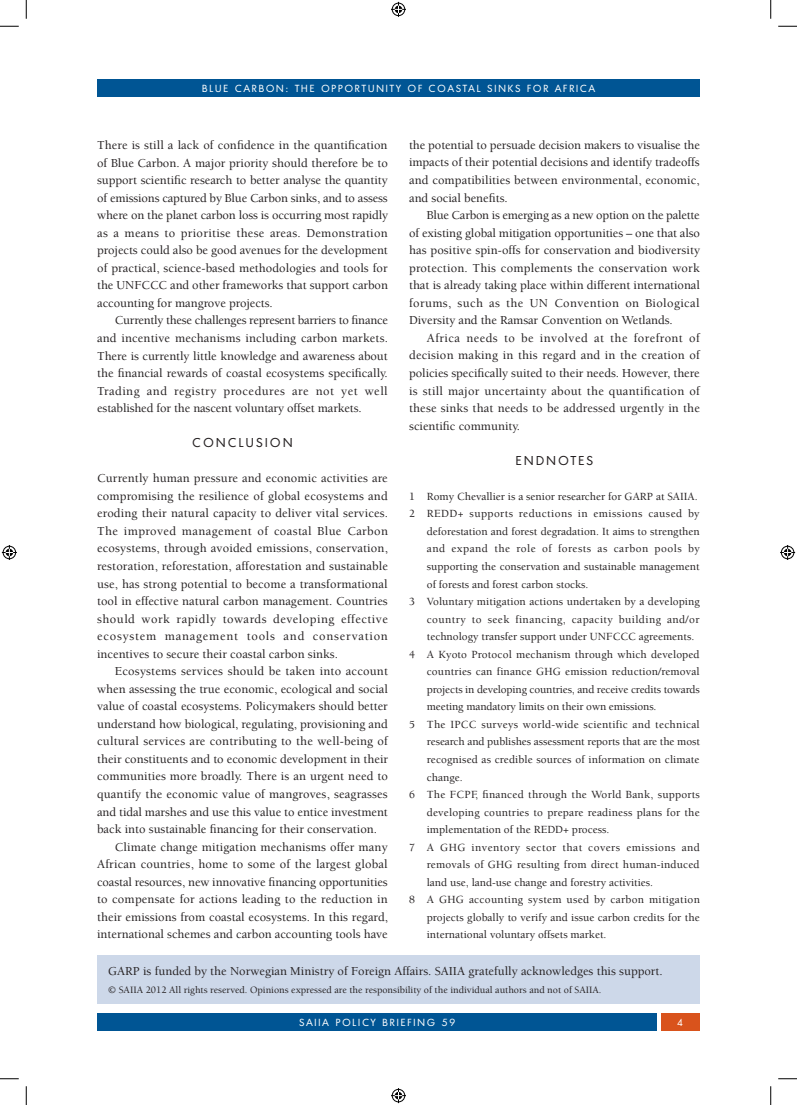
<style>
.page{position:relative;width:797px;height:1105px;background:#fff}
.page>*{position:absolute;margin:0;border:0;box-sizing:border-box;transform-origin:0 0}
.t1{font:500 12.5px/17.5px "Berkeley Std";color:#231f20;text-align:justify}
.t2{font:12.5px "Montreal";color:#231f20}
.t3{font:500 11.25px "Berkeley Std";color:#231f20}
.t4{font:500 11.25px "Berkeley Std";letter-spacing:.025em;color:#231f20}
.t5{font:500 11.25px "Berkeley Std";letter-spacing:.04em;color:#231f20}
.t6{font:500 11.25px "Berkeley Std";letter-spacing:.02em;color:#231f20}
.t7{font:500 11.25px "Berkeley Std";letter-spacing:.035em;color:#231f20}
.t8{font:500 11.25px "Berkeley Std";letter-spacing:.045em;color:#231f20}
.t9{font:500 10px "Berkeley Std";color:#231f20}
.t10{font:10px "Montreal";letter-spacing:.2em;color:#fff}
</style>
<div class="page">
<div style="left:98px;top:1013px;width:559px;height:17px;background:#005594"></div>
<div style="left:97px;top:79px;width:602px;height:17px;background:#005594"></div>
<div style="left:660px;top:1013px;width:39px;height:17px;background:#d9531c"></div>
<div style="left:98px;top:955px;width:601px;height:48px;background:#cdd8e9"></div>
<svg style="left:0;top:25px;width:19px;height:2px"></svg>
<svg style="left:778px;top:25px;width:19px;height:2px"></svg>
<svg style="left:0;top:1078px;width:19px;height:1px"></svg>
<svg style="left:778px;top:1078px;width:19px;height:1px"></svg>
<svg style="left:25px;top:0;width:2px;height:19px"></svg>
<svg style="left:25px;top:1086px;width:2px;height:19px"></svg>
<svg style="left:770px;top:0;width:1px;height:19px"></svg>
<svg style="left:770px;top:1086px;width:1px;height:19px"></svg>
<svg style="left:391px;top:2px;width:15px;height:15px"></svg>
<svg style="left:391px;top:1088px;width:15px;height:15px"></svg>
<svg style="left:2px;top:545px;width:15px;height:15px"></svg>
<svg style="left:780px;top:545px;width:15px;height:15px"></svg>
<p class="t10" style="left:202px;top:82px;width:394px">BLU E CAR BON: THE OPP OR TU NITY OF COASTAL SINKS FOR AFR ICA</p>
<p class="t1" style="left:97px;top:137px;width:292px">There is still a lack of confidence in the quantification of Blue Carbon. A major priority should therefore be to support scientific research to better analyse the quantity of emissions captured by Blue Carbon sinks, and to assess where on the planet carbon loss is occurring most rapidly as a means to prioritise these areas. Demonstration projects could also be good avenues for the development of practical, science-based methodologies and tools for the UNFCCC and other frameworks that support carbon accounting for mangrove projects.</p>
<p class="t1" style="left:97px;top:312px;width:292px;text-indent:18px">Currently these challenges represent barriers to finance and incentive mechanisms including carbon markets.<br>There is currently little knowledge and awareness about the financial rewards of coastal ecosystems specifically.<br>Trading and registry procedures are not yet well established for the nascent voluntary offset markets.</p>
<p class="t2" style="left:193px;top:435px;width:12px">CONCL</p>
<p class="t2" style="left:246px;top:435px;width:21px">USION</p>
<p class="t1" style="left:97px;top:470px;width:292px">Currently human pressure and economic activities are compromising the resilience of global ecosystems and eroding their natural capacity to deliver vital services.<br>The improved management of coastal Blue Carbon ecosystems, through avoided emissions, conservation, restoration, reforestation, afforestation and sustainable use, has strong potential to become a transformational tool in effective natural carbon management. Countries should work rapidly towards developing effective ecosystem management tools and conservation incentives to secure their coastal carbon sinks.</p>
<p class="t1" style="left:115px;top:663px;width:275px">Ecosystems services should be taken into account</p>
<p class="t1" style="left:97px;top:680px;width:292px">when assessing the true economic, ecological and social</p>
<p class="t1" style="left:97px;top:698px;width:292px">value of coastal ecosystems. Policymakers should better</p>
<p class="t1" style="left:97px;top:715px;width:292px">understand how biological, regulating, provisioning and</p>
<p class="t1" style="left:97px;top:733px;width:292px">cultural services are contributing to the well-being of</p>
<p class="t1" style="left:97px;top:750px;width:292px">their constituents and to economic development in their</p>
<p class="t1" style="left:97px;top:768px;width:292px">communities more broadly. There is an urgent need to</p>
<p class="t1" style="left:97px;top:785px;width:292px">quantify the economic value of mangroves, seagrasses</p>
<p class="t1" style="left:97px;top:803px;width:292px">and tidal marshes and use this value to entice investment</p>
<p class="t1" style="left:97px;top:821px;width:281px">back into sustainable financing for their conservation.</p>
<p class="t1" style="left:115px;top:838px;width:274px">Climate change mitigation mechanisms offer many</p>
<p class="t1" style="left:97px;top:856px;width:292px">African countries, home to some of the largest global</p>
<p class="t1" style="left:97px;top:873px;width:292px">coastal resources, new innovative financing opportunities</p>
<p class="t1" style="left:97px;top:891px;width:292px">to compensate for actions leading to the reduction in</p>
<p class="t1" style="left:97px;top:908px;width:292px">their emissions from coastal ecosystems. In this regard,</p>
<p class="t1" style="left:97px;top:926px;width:292px">international schemes and carbon accounting tools have</p>
<p class="t1" style="left:409px;top:137px;width:292px">the potential to persuade decision makers to visualise the impacts of their potential decisions and identify tradeoffs and compatibilities between environmental, economic, and social benefits.</p>
<p class="t1" style="left:409px;top:207px;width:292px;text-indent:18px">Blue Carbon is emerging as a new option on the palette of existing global mitigation opportunities – one that also has positive spin-offs for conservation and biodiversity protection. This complements the conservation work that is already taking place within different international forums, such as the UN Convention on Biological Diversity and the Ramsar Convention on Wetlands.</p>
<p class="t1" style="left:409px;top:329px;width:292px;text-indent:18px">Africa needs to be involved at the forefront of decision making in this regard and in the creation of policies specifically suited to their needs. However, there is still major uncertainty about the quantification of these sinks that needs to be addressed urgently in the scientific community.</p>
<p class="t2" style="left:516px;top:453px;width:41px">EN DNOTES</p>
<p class="t3" style="left:409px;top:490px;width:290px">1 Romy Chevallier is a senior researcher for GARP at SAIIA.</p>
<p class="t7" style="left:409px;top:508px;width:292px">2 REDD+ supports reductions in emissions caused by</p>
<p class="t3" style="left:427px;top:525px;width:274px">deforestation and forest degradation. It aims to strengthen</p>
<p class="t8" style="left:427px;top:543px;width:274px">and expand the role of forests as carbon pools by</p>
<p class="t3" style="left:427px;top:560px;width:274px">supporting the conservation and sustainable management</p>
<p class="t3" style="left:427px;top:578px;width:163px">of forests and forest carbon stocks.</p>
<p class="t3" style="left:409px;top:596px;width:292px">3 Voluntary mitigation actions undertaken by a developing</p>
<p class="t5" style="left:427px;top:613px;width:274px">country to seek financing, capacity building and/or</p>
<p class="t3" style="left:427px;top:631px;width:269px">technology transfer support under UNFCCC agreements.</p>
<p class="t3" style="left:409px;top:648px;width:292px">4 A Kyoto Protocol mechanism through which developed</p>
<p class="t3" style="left:427px;top:666px;width:274px">countries can finance GHG emission reduction/removal</p>
<p class="t3" style="left:427px;top:683px;width:274px">projects in developing countries, and receive credits towards</p>
<p class="t3" style="left:427px;top:701px;width:231px">meeting mandatory limits on their own emissions.</p>
<p class="t4" style="left:409px;top:718px;width:292px">5 The IPCC surveys world-wide scientific and technical</p>
<p class="t3" style="left:427px;top:736px;width:275px">research and publishes assessment reports that are the most</p>
<p class="t3" style="left:427px;top:753px;width:274px">recognised as credible sources of information on climate</p>
<p class="t3" style="left:427px;top:771px;width:37px">change.</p>
<p class="t6" style="left:409px;top:788px;width:292px">6 The FCPF, financed through the World Bank, supports</p>
<p class="t3" style="left:427px;top:806px;width:274px">developing countries to prepare readiness plans for the</p>
<p class="t3" style="left:427px;top:824px;width:184px">implementation of the REDD+ process.</p>
<p class="t5" style="left:409px;top:841px;width:292px">7 A GHG inventory sector that covers emissions and</p>
<p class="t3" style="left:427px;top:859px;width:274px">removals of GHG resulting from direct human-induced</p>
<p class="t3" style="left:427px;top:876px;width:228px">land use, land-use change and forestry activities.</p>
<p class="t4" style="left:409px;top:894px;width:292px">8 A GHG accounting system used by carbon mitigation</p>
<p class="t3" style="left:427px;top:911px;width:274px">projects globally to verify and issue carbon credits for the</p>
<p class="t3" style="left:427px;top:929px;width:181px">international voluntary offsets market.</p>
<p class="t1" style="left:108px;top:963px;width:556px">GARP is funded by the Norwegian Ministry of Foreign Affairs. SAIIA gratefully acknowledges this support.</p>
<p class="t9" style="left:108px;top:984px;width:495px">© SAIIA 2012 All rights reserved. Opinions expressed are the responsibility of the individual authors and not of SAIIA.</p>
<p class="t10" style="left:299px;top:1016px;width:51px">SAII A POLIC</p>
<p class="t10" style="left:371px;top:1016px;width:33px">Y BRIEFIN</p>
<p class="t10" style="left:427px;top:1016px;width:30px">G 59</p>
<p class="t10" style="left:677px;top:1016px;width:7px">4</p>
</div>
